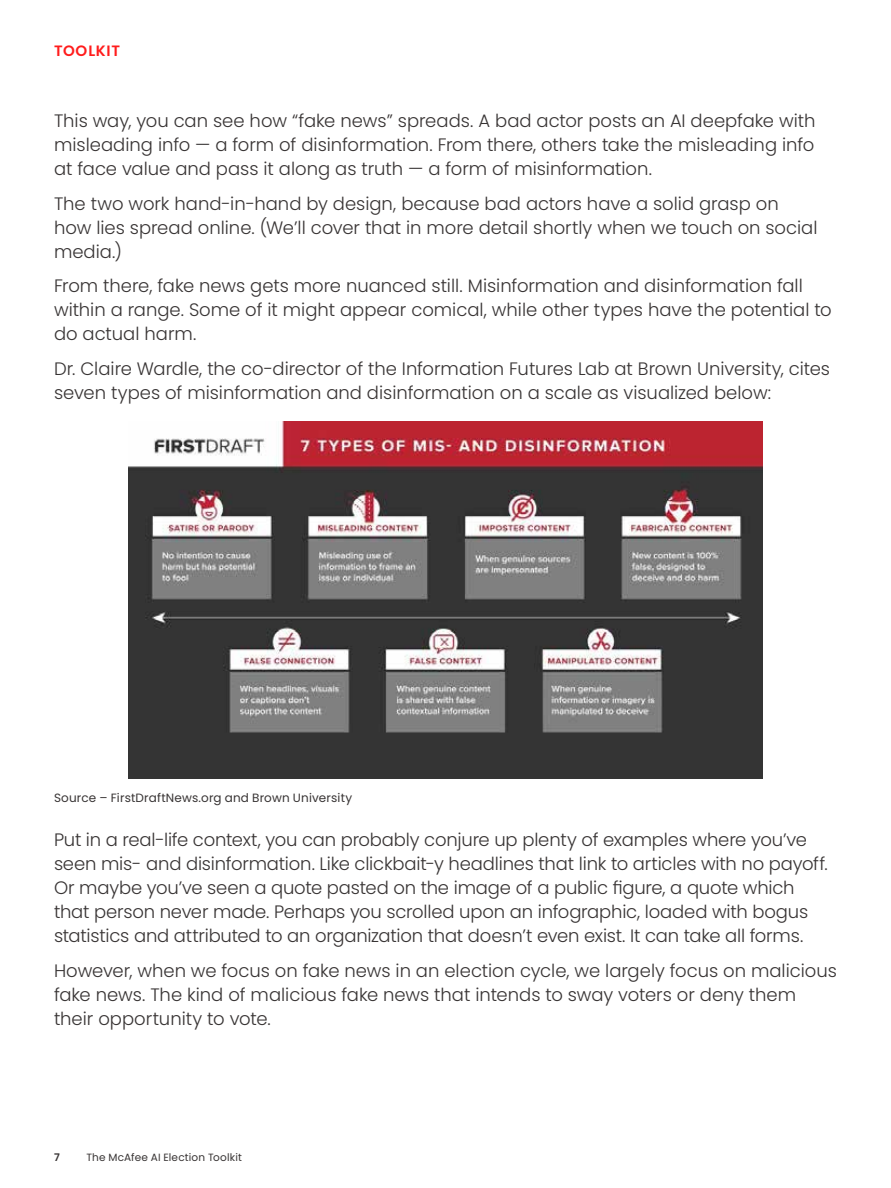
<style>
.page{position:relative;width:891px;height:1188px;background:#fff}
.page>*{position:absolute;margin:0;border:0;box-sizing:border-box;transform-origin:0 0}
.t1{font:300 18px/24px "Poppins";letter-spacing:-.005em;color:#383434}
.t2{font:600 15px "Poppins";letter-spacing:.05em;color:#ff1c1c}
.t3{font:12px "Poppins";letter-spacing:.015em;color:#383434}
.t4{font:10.5px "Poppins";letter-spacing:.015em;color:#383434}
.t5{font:600 10.5px "Poppins";color:#383434}
</style>
<div class="page">
<img style="left:128px;top:422px;width:635px;height:357px">
<p class="t2" style="left:54px;top:42px;width:68px">TOOLKIT</p>
<p class="t1" style="left:54px;top:109px;width:763px;text-align:justify">This way, you can see how “fake news” spreads. A bad actor posts an AI deepfake with misleading info — a form of disinformation. From there, others take the misleading info at face value and pass it along as truth — a form of misinformation.</p>
<p class="t1" style="left:54px;top:191px;width:765px">The two work hand-in-hand by design, because bad actors have a solid grasp on how lies spread online. (We’ll cover that in more detail shortly when we touch on social media.)</p>
<p class="t1" style="left:54px;top:274px;width:779px">From there, fake news gets more nuanced still. Misinformation and disinformation fall within a range. Some of it might appear comical, while other types have the potential to do actual harm.</p>
<p class="t1" style="left:54px;top:357px;width:778px">Dr. Claire Wardle, the co-director of the Information Futures Lab at Brown University, cites seven types of misinformation and disinformation on a scale as visualized below:</p>
<p class="t3" style="left:54px;top:791px;width:300px">Source – FirstDraftNews.org and Brown University</p>
<p class="t1" style="left:54px;top:828px;width:775px">Put in a real-life context, you can probably conjure up plenty of examples where you’ve seen mis- and disinformation. Like clickbait-y headlines that link to articles with no payoff.<br>Or maybe you’ve seen a quote pasted on the image of a public figure, a quote which that person never made. Perhaps you scrolled upon an infographic, loaded with bogus statistics and attributed to an organization that doesn’t even exist. It can take all forms.</p>
<p class="t1" style="left:54px;top:959px;width:784px">However, when we focus on fake news in an election cycle, we largely focus on malicious fake news. The kind of malicious fake news that intends to sway voters or deny them their opportunity to vote.</p>
<p class="t5" style="left:54px;top:1152px;width:7px">7</p>
<p class="t4" style="left:86px;top:1152px;width:157px">The McAfee AI Election Toolkit</p>
</div>
